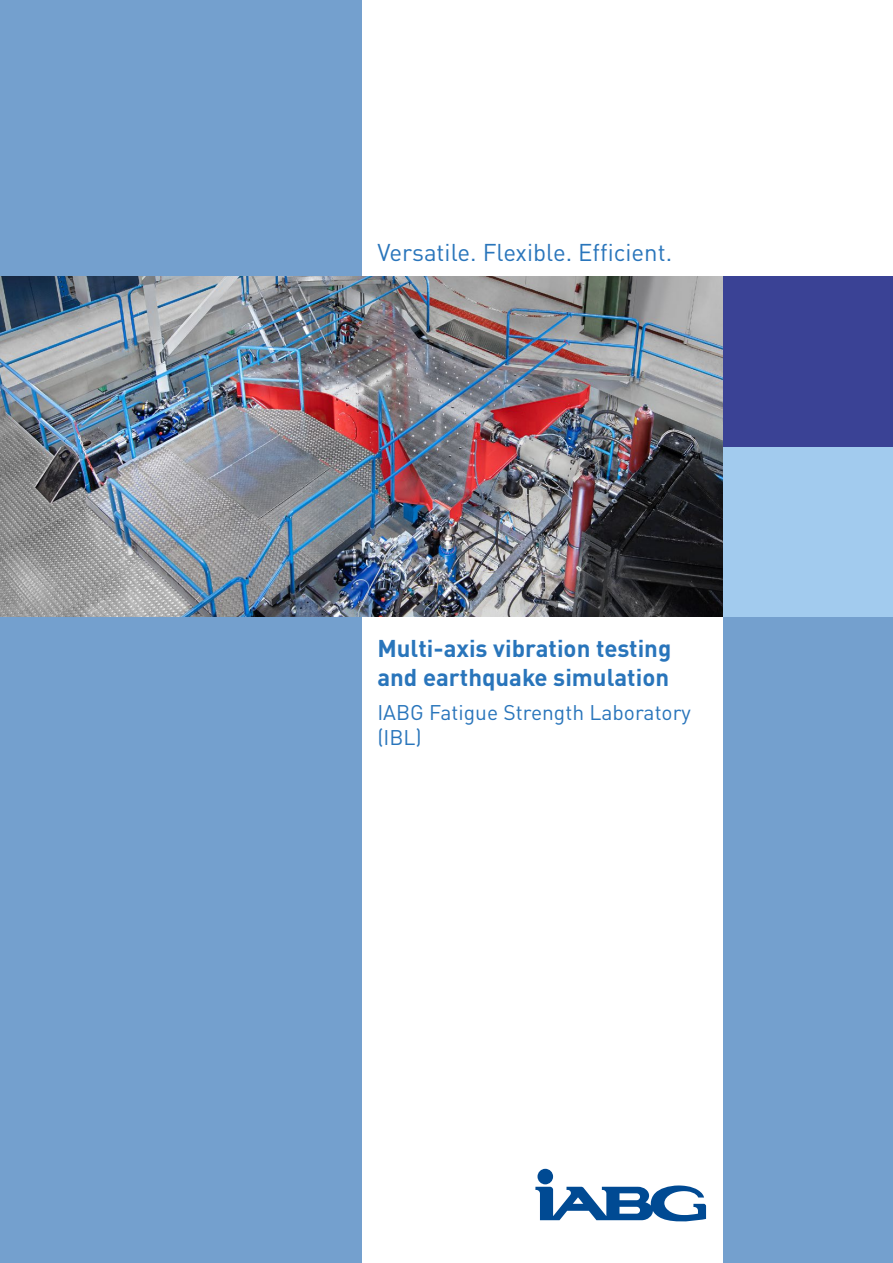
<style>
.page{position:relative;width:893px;height:1263px;background:#fff}
.page>*{position:absolute;margin:0;border:0;box-sizing:border-box;transform-origin:0 0}
.t1{font:700 24px/28.8px "DINOT";color:#2975bb}
.t2{font:24px "DINOT";color:#2975bb}
.t3{font:21px/25.2px "DINOT";color:#2975bb}
</style>
<div class="page">
<div style="left:723px;top:617px;width:170px;height:646px;background:#74a0ce"></div>
<div style="left:723px;top:446px;width:170px;height:171px;background:#a2cbee"></div>
<div style="left:0;top:0;width:361px;height:1263px;background:#74a0ce"></div>
<div style="left:723px;top:276px;width:170px;height:170px;background:#3a4295"></div>
<div style="left:537px;top:1169px;width:16px;height:15px;background:#004a93;border-radius:50%"></div>
<svg style="left:535px;top:1185px;width:171px;height:37px"></svg>
<img style="left:0;top:276px;width:723px;height:341px">
<p class="t2" style="left:377px;top:237px;width:296px">Versatile. Flexible. Efficient.</p>
<p class="t1" style="left:377px;top:634px;width:295px">Multi-axis vibration testing and earthquake simulation</p>
<p class="t3" style="left:377px;top:699px;width:315px">IABG Fatigue Strength Laboratory (IBL)</p>
</div>
